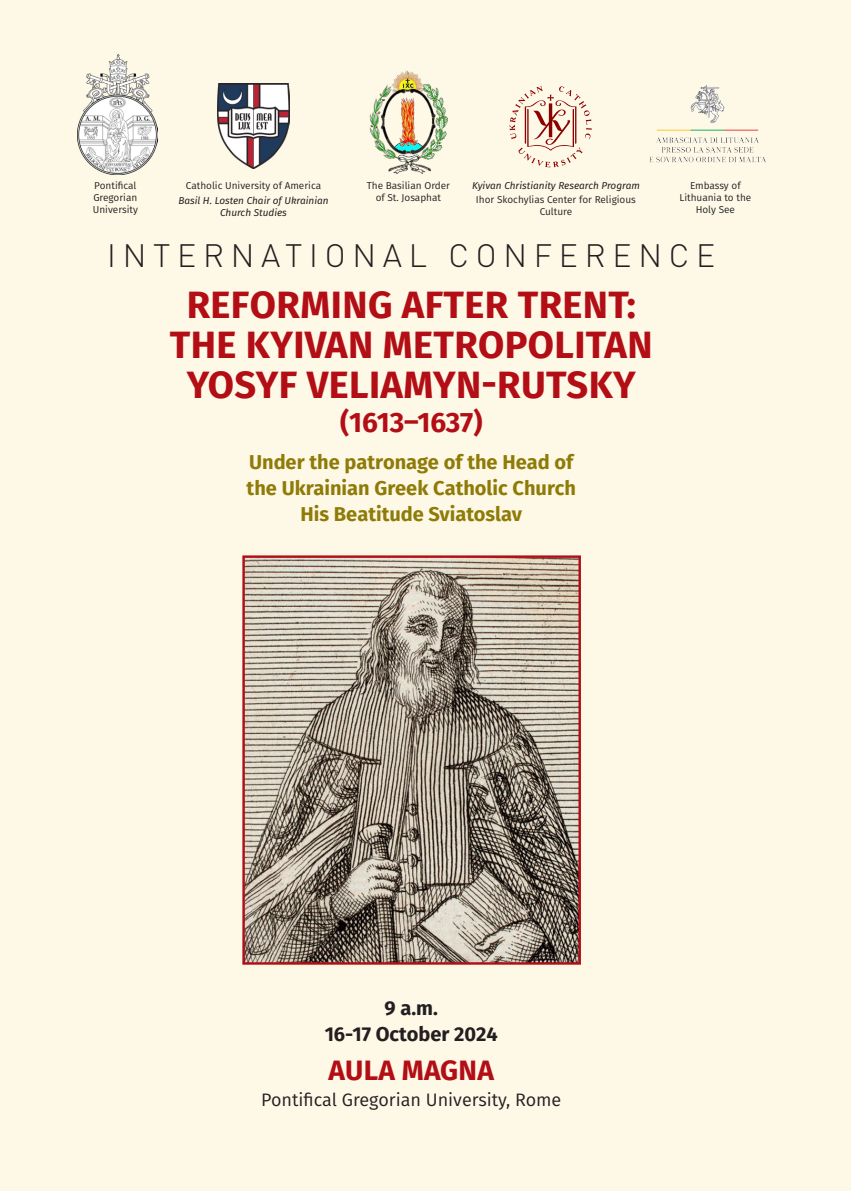
<style>
.page{position:relative;width:851px;height:1191px;background:#fff}
.page>*{position:absolute;margin:0;border:0;box-sizing:border-box;transform-origin:0 0}
.t1{font:700 38px/40px "Fira Sans";letter-spacing:.01em;color:#b30e15;text-align:center}
.t2{font:300 32px "DIN Pro";letter-spacing:.21em;color:#231f20}
.t3{font:700 28px "Fira Sans";color:#b30e15}
.t4{font:700 20px/26px "Fira Sans";color:#8f7b08;text-align:center}
.t5{font:700 20px "Fira Sans";color:#231f20}
.t6{font:18px "Fira Sans";color:#231f20}
.Герби{font:10px/12px "Fira Sans";color:#231f20;text-align:center}
.Герби-2{font:italic 10px/12px "Fira Sans";color:#231f20;text-align:center}
.Герби-3{font:10px/12px "Fira Sans";color:#202124;text-align:center}
</style>
<div class="page">
<div style="left:0;top:0;width:850px;height:1191px;background:#fef9e7"></div>
<img style="left:369px;top:70px;width:78px;height:104px">
<img style="left:77px;top:54px;width:80px;height:120px">
<img style="left:649px;top:85px;width:116px;height:78px">
<img style="left:217px;top:84px;width:73px;height:84px">
<svg style="left:509px;top:86px;width:82px;height:81px"></svg>
<img style="left:245px;top:558px;width:333px;height:403px">
<div style="left:242px;top:555px;width:339px;height:409px;border:2px solid #b30e15"></div>
<p class="Герби" style="left:93px;top:179px;width:47px;text-align:left">Pontifical<br>Gregorian<br>University</p>
<p class="Герби" style="left:186px;top:179px;width:137px">Catholic University of America</p>
<p class="Герби-2" style="left:178px;top:194px;width:152px">Basil H. Losten Chair of Ukrainian<br>Church Studies</p>
<p class="Герби" style="left:367px;top:179px;width:85px">The Basilian Order of St. Josaphat</p>
<p class="Герби-2" style="left:472px;top:179px;width:169px">Kyivan Christianity Research Program</p>
<p class="Герби" style="left:476px;top:194px;width:161px">Ihor Skochylias Center for Religious<br>Culture</p>
<p class="Герби-3" style="left:679px;top:179px;width:73px">Embassy of<br>Lithuania to the<br>Holy See</p>
<p class="t2" style="left:107px;top:233px;width:609px">INTERNATIONAL CONFERENCE</p>
<p class="t1" style="left:187px;top:287px;width:451px">REFORMING AFTER TRENT:</p>
<p class="t1" style="left:170px;top:327px;width:484px">THE KYIVAN METROPOLITAN<br>YOSYF VELIAMYN-RUTSKY</p>
<p class="t3" style="left:340px;top:402px;width:144px">(1613–1637)</p>
<p class="t4" style="left:246px;top:450px;width:331px">Under the patronage of the Head of the Ukrainian Greek Catholic Church<br>His Beatitude Sviatoslav</p>
<p class="t5" style="left:384px;top:994px;width:55px">9 a.m.</p>
<p class="t5" style="left:324px;top:1020px;width:175px">16-17 October 2024</p>
<p class="t3" style="left:328px;top:1050px;width:167px">AULA MAGNA</p>
<p class="t6" style="left:261px;top:1086px;width:302px">Pontifical Gregorian University, Rome</p>
</div>
